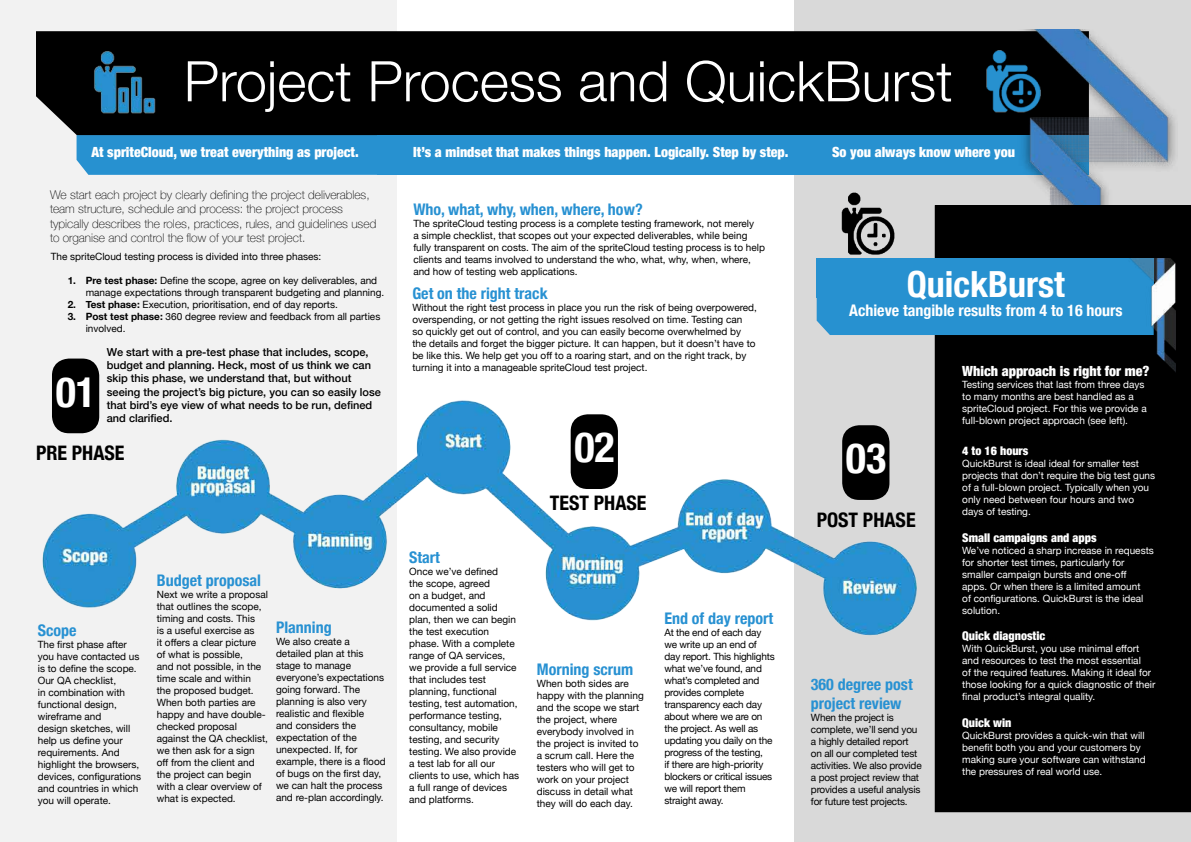
<style>
.page{position:relative;width:1191px;height:842px;background:#fff}
.page>*{position:absolute;margin:0;border:0;box-sizing:border-box;transform-origin:0 0}
.t1{font:300 56px "Helvetica Neue";color:#fff}
.t2{font:700 condensed 42px "Helvetica Neue";color:#fff}
.t3{font:700 condensed 36px "Helvetica Neue";color:#fff}
.t4{font:700 condensed 20px "Helvetica Neue";color:#000}
.t5{font:700 condensed 16px/19.2px "Helvetica Neue";color:#2891d2}
.t6{font:700 condensed 16px "Helvetica Neue";color:#fff}
.t7{font:900 condensed 14px "Helvetica Neue";color:#fff}
.t8{font:100 12px/14.4px "Helvetica Neue";color:#000}
.t9{font:900 condensed 12px "Helvetica Neue";color:#fff}
.t10{font:500 11px/13.2px "Helvetica Neue";color:#000}
.t11{font:10px/12px "Helvetica Neue";color:#000}
.t12{font:10px/12px "Helvetica Neue";color:#fff}
.t13{font:10px/12px "Helvetica Neue";letter-spacing:-.02em;color:#000}
.s1{font-weight:700}
</style>
<div class="page">
<div style="left:0;top:0;width:397px;height:842px;background:#f2f2f2"></div>
<img style="left:36px;top:12px;width:1155px;height:830px">
<div style="left:378px;top:135px;width:711px;height:40px;background:#2791d0"></div>
<div style="left:77px;top:135px;width:301px;height:40px;background:#2791d0"></div>
<img style="left:1006px;top:29px;width:172px;height:176px">
<div style="left:934px;top:205px;width:257px;height:607px;background:#000"></div>
<div style="left:816px;top:298px;width:312px;height:37px;background:#2791d0"></div>
<div style="left:816px;top:258px;width:337px;height:40px;background:#2791d0"></div>
<img style="left:1128px;top:259px;width:47px;height:115px">
<div style="left:52px;top:359px;width:47px;height:74px;background:#000;border-radius:17px"></div>
<div style="left:570px;top:414px;width:48px;height:75px;background:#000;border-radius:17px"></div>
<div style="left:842px;top:425px;width:47px;height:75px;background:#000;border-radius:17px"></div>
<h1 class="t1" style="left:184px;top:36px;width:770px">Project Process and QuickBurst</h1>
<h3 class="t7" style="left:91px;top:141px;width:269px">At spriteCloud, we treat everything as project.</h3>
<h3 class="t7" style="left:413px;top:141px;width:376px">It’s a mindset that makes things happen. Logically. Step by step.</h3>
<h3 class="t7" style="left:832px;top:141px;width:184px">So you always know where you</h3>
<p class="t8" style="left:50px;top:187px;width:328px">We start each project by clearly defining the project deliverables, team structure, schedule and process: the project process typically describes the roles, practices, rules, and guidelines used to organise and control the flow of your test project.</p>
<p class="t11" style="left:51px;top:251px;width:272px">The spriteCloud testing process is divided into three phases:</p>
<p class="t11" style="left:86px;top:275px;width:300px;text-indent:-18px"><span class="s1">1. Pre test phase:</span> Define the scope, agree on key deliverables, and manage expectations through transparent budgeting and planning.</p>
<p class="t11" style="left:68px;top:299px;width:272px"><span class="s1">2. Test phase:</span> Execution, prioritisation, end of day reports.</p>
<p class="t11" style="left:86px;top:311px;width:296px;text-indent:-18px"><span class="s1">3. Post test phase:</span> 360 degree review and feedback from all parties involved.</p>
<h2 class="t2" style="left:56px;top:357px;width:42px">01</h2>
<p class="t10" style="left:107px;top:345px;width:275px">We start with a pre-test phase that includes, scope, budget and planning. Heck, most of us think we can skip this phase, we understand that, but without seeing the project’s big picture, you can so easily lose that bird’s eye view of what needs to be run, defined and clarified.</p>
<h3 class="t4" style="left:36px;top:436px;width:90px">PRE PHASE</h3>
<h3 class="t5" style="left:38px;top:620px;width:40px">Scope</h3>
<p class="t11" style="left:38px;top:639px;width:105px">The first phase after you have contacted us is to define the scope.<br>Our QA checklist,<br>in combination with functional design, wireframe and<br>design sketches, will help us define your requirements. And highlight the browsers, devices, configurations and countries in which you will operate.</p>
<h3 class="t5" style="left:157px;top:570px;width:106px">Budget proposal</h3>
<p class="t11" style="left:157px;top:589px;width:113px">Next we write a proposal that outlines the scope, timing and costs. This<br>is a useful exercise as<br>it offers a clear picture<br>of what is possible,<br>and not possible, in the time scale and within<br>the proposed budget.<br>When both parties are happy and have double&shy;checked proposal against the QA checklist, we then ask for a sign off from the client and the project can begin with a clear overview of what is expected.</p>
<h3 class="t5" style="left:276px;top:617px;width:57px">Planning</h3>
<p class="t11" style="left:276px;top:636px;width:111px">We also create a detailed plan at this stage to manage everyone’s expectations going forward. The planning is also very realistic and flexible<br>and considers the expectation of the unexpected. If, for example, there is a flood of bugs on the first day, we can halt the process and re-plan accordingly.</p>
<h3 class="t5" style="left:413px;top:199px;width:231px">Who, what, why, when, where, how?</h3>
<p class="t11" style="left:413px;top:218px;width:353px">The spriteCloud testing process is a complete testing framework, not merely<br>a simple checklist, that scopes out your expected deliverables, while being fully transparent on costs. The aim of the spriteCloud testing process is to help clients and teams involved to understand the who, what, why, when, where, and how of testing web applications.</p>
<h3 class="t5" style="left:412px;top:282px;width:137px">Get on the right track</h3>
<p class="t11" style="left:412px;top:302px;width:346px">Without the right test process in place you run the risk of being overpowered, overspending, or not getting the right issues resolved on time. Testing can<br>so quickly get out of control, and you can easily become overwhelmed by the details and forget the bigger picture. It can happen, but it doesn’t have to be like this. We help get you off to a roaring start, and on the right track, by turning it into a manageable spriteCloud test project.</p>
<h2 class="t2" style="left:574px;top:412px;width:42px">02</h2>
<h3 class="t5" style="left:409px;top:546px;width:32px">Start</h3>
<p class="t11" style="left:409px;top:566px;width:111px">Once we’ve defined<br>the scope, agreed<br>on a budget, and documented a solid plan, then we can begin the test execution phase. With a complete range of QA services, we provide a full service that includes test planning, functional testing, test automation, performance testing, consultancy, mobile testing, and security testing. We also provide a test lab for all our clients to use, which has a full range of devices and platforms.</p>
<h3 class="t4" style="left:550px;top:487px;width:98px">TEST PHASE</h3>
<h3 class="t5" style="left:537px;top:658px;width:98px">Morning scrum</h3>
<p class="t11" style="left:537px;top:678px;width:108px">When both sides are happy with the planning and the scope we start the project, where everybody involved in the project is invited to a scrum call. Here the testers who will get to work on your project discuss in detail what they will do each day.</p>
<h3 class="t5" style="left:664px;top:608px;width:110px">End of day report</h3>
<p class="t13" style="left:664px;top:627px;width:112px">At the end of each day we write up an end of day report. This highlights what we’ve found, and what’s completed and provides complete transparency each day about where we are on the project. As well as updating you daily on the progress of the testing,<br>if there are high-priority blockers or critical issues we will report them straight away.</p>
<h3 class="t3" style="left:907px;top:254px;width:159px">QuickBurst</h3>
<h3 class="t6" style="left:849px;top:297px;width:275px">Achieve tangible results from 4 to 16 hours</h3>
<h2 class="t2" style="left:846px;top:423px;width:42px">03</h2>
<h3 class="t4" style="left:816px;top:503px;width:100px">POST PHASE</h3>
<h3 class="t5" style="left:811px;top:674px;width:103px">360 degree post project review</h3>
<p class="t13" style="left:811px;top:712px;width:112px">When the project is complete, we’ll send you a highly detailed report on all our completed test activities. We also provide a post project review that provides a useful analysis for future test projects.</p>
<h3 class="t7" style="left:962px;top:360px;width:189px">Which approach is right for me?</h3>
<p class="t12" style="left:962px;top:379px;width:186px">Testing services that last from three days to many months are best handled as a spriteCloud project. For this we provide a full-blown project approach (see left).</p>
<p class="t9" style="left:962px;top:441px;width:68px">4 to 16 hours</p>
<p class="t12" style="left:962px;top:458px;width:194px">QuickBurst is ideal ideal for smaller test projects that don’t require the big test guns of a full-blown project. Typically when you only need between four hours and two days of testing.</p>
<p class="t9" style="left:962px;top:528px;width:136px">Small campaigns and apps</p>
<p class="t12" style="left:962px;top:545px;width:193px">We’ve noticed a sharp increase in requests for shorter test times, particularly for smaller campaign bursts and one-off apps. Or when there is a limited amount<br>of configurations. QuickBurst is the ideal solution.</p>
<p class="t9" style="left:962px;top:626px;width:84px">Quick diagnostic</p>
<p class="t12" style="left:962px;top:643px;width:194px">With QuickBurst, you use minimal effort and resources to test the most essential<br>of the required features. Making it ideal for those looking for a quick diagnostic of their final product’s integral quality.</p>
<p class="t9" style="left:962px;top:712px;width:51px">Quick win</p>
<p class="t12" style="left:962px;top:729px;width:185px">QuickBurst provides a quick-win that will benefit both you and your customers by making sure your software can withstand the pressures of real world use.</p>
</div>
